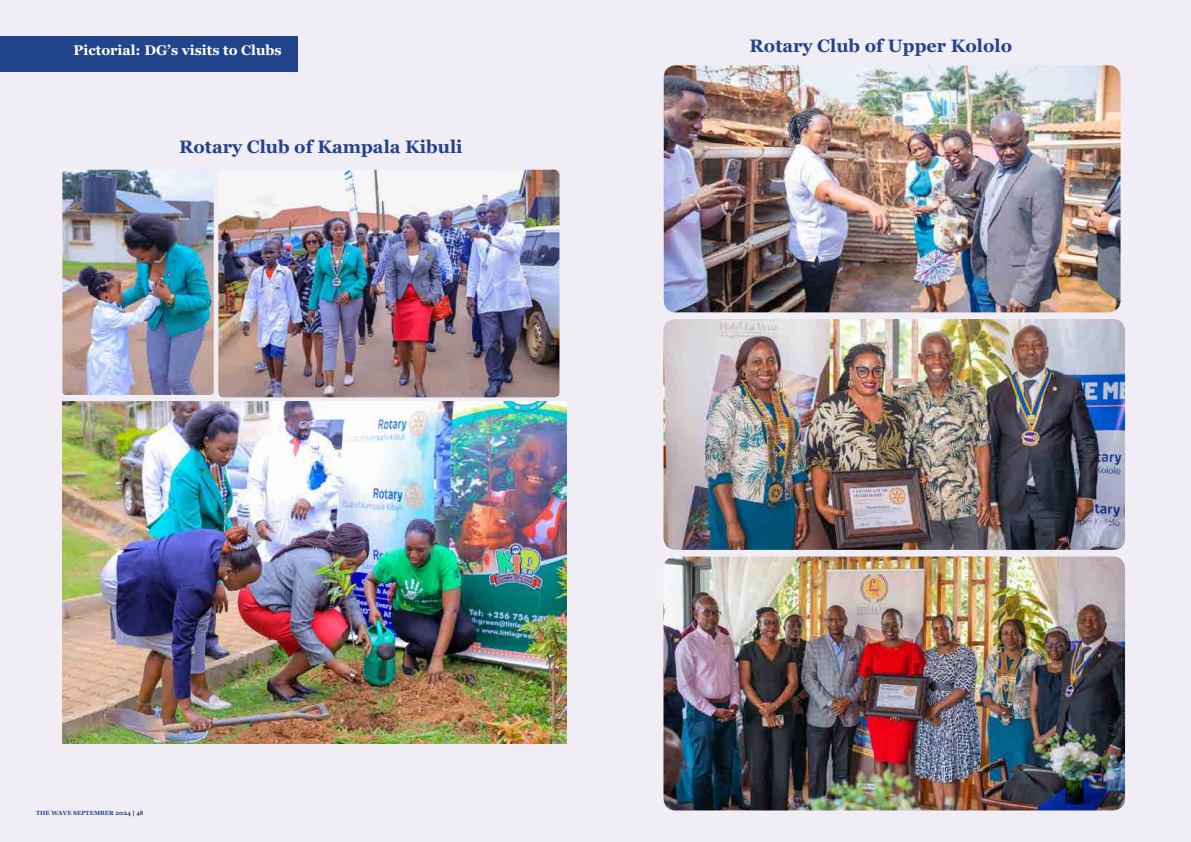
<style>
.page{position:relative;width:1191px;height:842px;background:#fff}
.page>*{position:absolute;margin:0;border:0;box-sizing:border-box;transform-origin:0 0}
.t1{font:700 18px "Georgia";color:#23438b}
.t2{font:700 14px "Georgia";color:#fff}
.t3{font:700 6px "Georgia";color:#25428d}
.s1{color:#000}
.s2{font-weight:400;color:#000}
</style>
<div class="page">
<div style="left:0;top:1px;width:1190px;height:841px;background:#f1edf5"></div>
<div style="left:0;top:36px;width:298px;height:35px;background:#22448b"></div>
<img style="left:62px;top:170px;width:152px;height:225px">
<img style="left:218px;top:170px;width:341px;height:227px">
<img style="left:62px;top:402px;width:504px;height:342px">
<img style="left:663px;top:556px;width:462px;height:254px">
<img style="left:663px;top:65px;width:457px;height:247px">
<img style="left:663px;top:319px;width:462px;height:231px">
<p class="t2" style="left:74px;top:43px;width:210px">Pictorial: DG’s visits to Clubs</p>
<p class="t1" style="left:179px;top:136px;width:285px">Rotary Club of Kampala Kibuli</p>
<p class="t3" style="left:36px;top:809px;width:109px">THE WAVE SEPTEMBER 2024 <span class="s1">|</span> <span class="s2">48</span></p>
<p class="t1" style="left:749px;top:35px;width:264px">Rotary Club of Upper Kololo</p>
</div>
